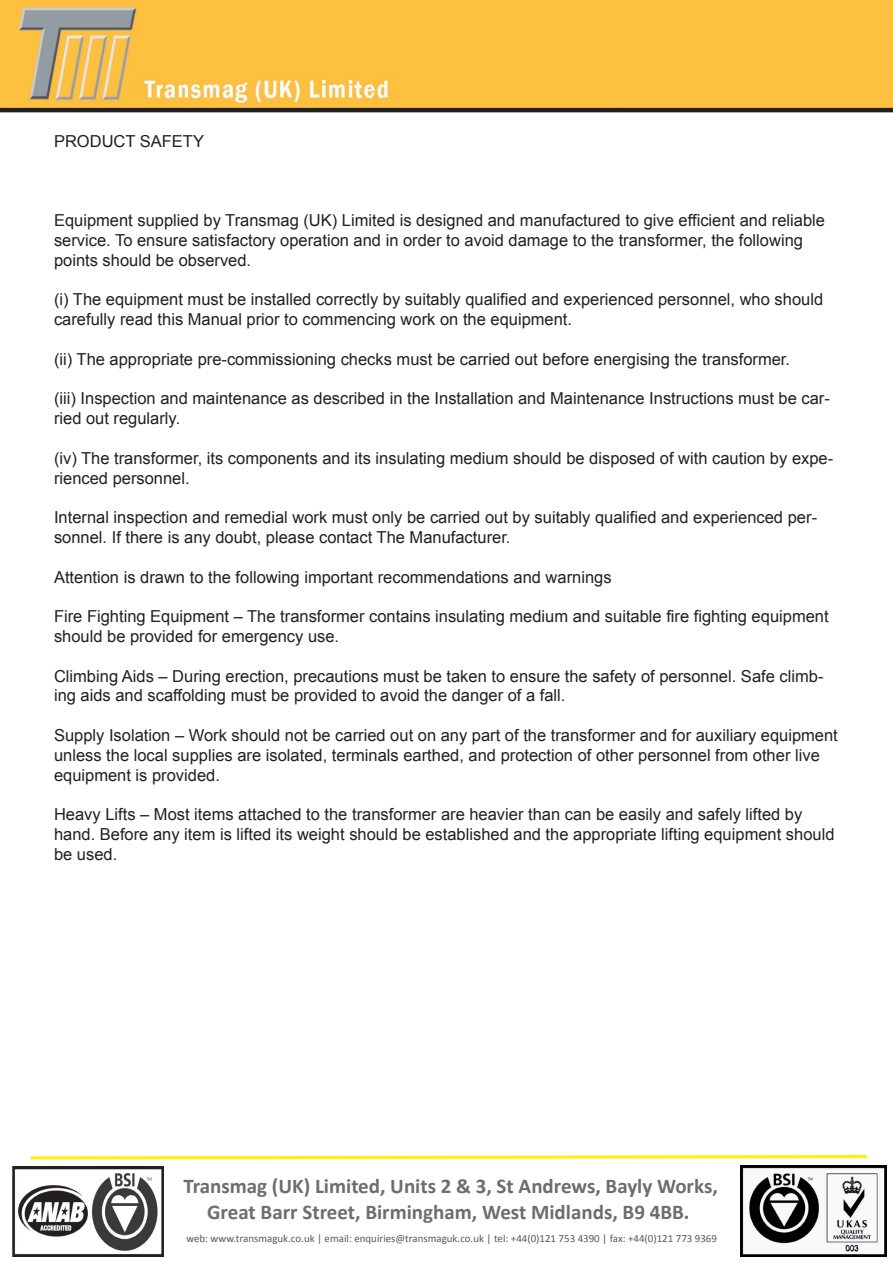
<style>
.page{position:relative;width:893px;height:1263px;background:#fff}
.page>*{position:absolute;margin:0;border:0;box-sizing:border-box;transform-origin:0 0}
.t1{font:700 21px/25.2px "Calibri";color:#6c6d70;text-align:center}
.t2{font:16.5px/19.8px "Arial";color:#231f20}
.t3{font:10.95px "Calibri";color:#57585a}
</style>
<div class="page">
<img style="left:12px;top:1166px;width:151px;height:90px">
<img style="left:741px;top:1165px;width:146px;height:91px">
<svg style="left:30px;top:1155px;width:837px;height:5px"></svg>
<svg style="left:0;top:0;width:893px;height:112px;background:#e6af3c"></svg>
<img style="left:3px;top:2px;width:619px;height:105px">
<p class="t2" style="left:54px;top:131px;width:152px">PRODUCT SAFETY</p>
<p class="t2" style="left:54px;top:211px;width:773px">Equipment supplied by Transmag (UK) Limited is designed and manufactured to give efficient and reliable service. To ensure satisfactory operation and in order to avoid damage to the transformer, the following points should be observed.</p>
<p class="t2" style="left:54px;top:290px;width:771px">(i) The equipment must be installed correctly by suitably qualified and experienced personnel, who should carefully read this Manual prior to commencing work on the equipment.</p>
<p class="t2" style="left:54px;top:349px;width:738px">(ii) The appropriate pre-commissioning checks must be carried out before energising the transformer.</p>
<p class="t2" style="left:54px;top:389px;width:777px">(iii) Inspection and maintenance as described in the Installation and Maintenance Instructions must be car&shy;ried out regularly.</p>
<p class="t2" style="left:54px;top:448px;width:781px">(iv) The transformer, its components and its insulating medium should be disposed of with caution by expe&shy;rienced personnel.</p>
<p class="t2" style="left:54px;top:508px;width:765px">Internal inspection and remedial work must only be carried out by suitably qualified and experienced per&shy;sonnel. If there is any doubt, please contact The Manufacturer.</p>
<p class="t2" style="left:54px;top:567px;width:559px">Attention is drawn to the following important recommendations and warnings</p>
<p class="t2" style="left:54px;top:607px;width:776px">Fire Fighting Equipment – The transformer contains insulating medium and suitable fire fighting equipment should be provided for emergency use.</p>
<p class="t2" style="left:54px;top:666px;width:771px">Climbing Aids – During erection, precautions must be taken to ensure the safety of personnel. Safe climb&shy;ing aids and scaffolding must be provided to avoid the danger of a fall.</p>
<p class="t2" style="left:54px;top:725px;width:785px">Supply Isolation – Work should not be carried out on any part of the transformer and for auxiliary equipment unless the local supplies are isolated, terminals earthed, and protection of other personnel from other live equipment is provided.</p>
<p class="t2" style="left:54px;top:805px;width:782px">Heavy Lifts – Most items attached to the transformer are heavier than can be easily and safely lifted by hand. Before any item is lifted its weight should be established and the appropriate lifting equipment should be used.</p>
<p class="t1" style="left:183px;top:1173px;width:536px">Transmag (UK) Limited, Units 2 &amp; 3, St Andrews, Bayly Works,<br>Great Barr Street, Birmingham, West Midlands, B9 4BB.</p>
<p class="t3" style="left:186px;top:1232px;width:532px">web: www.transmaguk.co.uk | email: enquiries@transmaguk.co.uk | tel: +44(0)121 753 4390 | fax: +44(0)121 773 9369</p>
</div>
